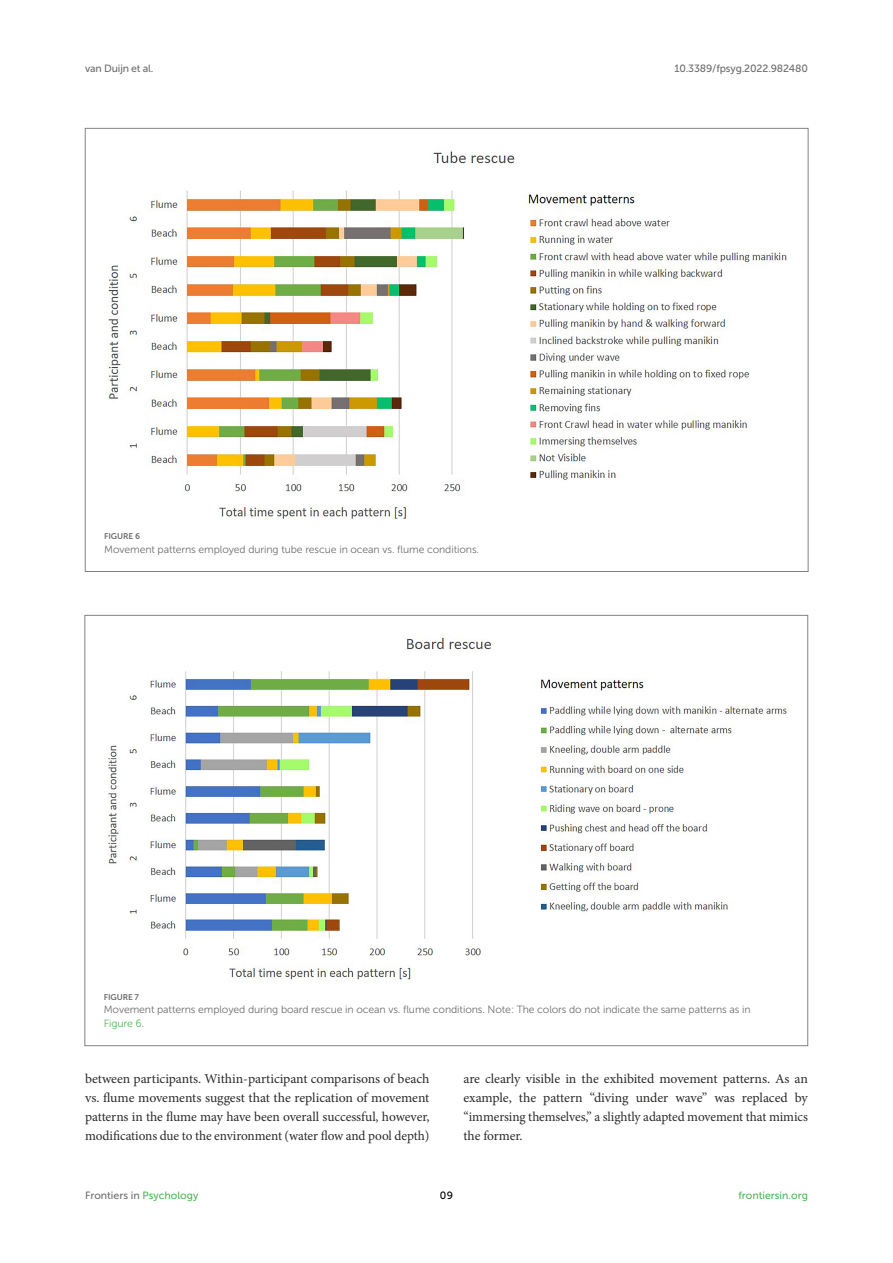
<style>
.page{position:relative;width:893px;height:1263px;background:#fff}
.page>*{position:absolute;margin:0;border:0;box-sizing:border-box;transform-origin:0 0}
.TEXT_FLUSH{font:13.5px/18.8px "Minion Pro";letter-spacing:-.005em;color:#2b2b2a;text-align:justify}
.FIG_LEG{font:10.5px/13.5px "Museo Sans 300";letter-spacing:-.01em;color:#706f70}
.t1{font:10.5px "Museo Sans 500";letter-spacing:-.015em;color:#706f70}
.t2{font:10.5px "Museo Sans 500";color:#4eb855}
.t3{font:10.5px "Museo Sans 500";color:#000}
.FIG_HD{font:8.25px "Museo Sans 700";letter-spacing:-.01em;color:#706f70}
.s1{color:#4eb855}
</style>
<div class="page">
<img style="left:108px;top:151px;width:679px;height:369px">
<img style="left:108px;top:636px;width:680px;height:345px">
<p class="t1" style="left:85px;top:63px;width:70px">van Duijn et al.</p>
<p class="t1" style="left:674px;top:63px;width:135px">10.3389/fpsyg.2022.982480</p>
<p class="FIG_HD" style="left:104px;top:532px;width:37px">FIGURE 6</p>
<p class="FIG_LEG" style="left:104px;top:542px;width:376px">Movement patterns employed during tube rescue in ocean vs. flume conditions.</p>
<p class="FIG_HD" style="left:104px;top:992px;width:37px">FIGURE 7</p>
<p class="FIG_LEG" style="left:104px;top:1003px;width:648px">Movement patterns employed during board rescue in ocean vs. flume conditions. Note: The colors do not indicate the same patterns as in<br><span class="s1">Figure 6</span>.</p>
<p class="TEXT_FLUSH" style="left:85px;top:1070px;width:346px">between participants. Within-participant comparisons of beach vs. flume movements suggest that the replication of movement patterns in the flume may have been overall successful, however, modifications due to the environment (water flow and pool depth)</p>
<p class="TEXT_FLUSH" style="left:463px;top:1070px;width:346px">are clearly visible in the exhibited movement patterns. As an example, the pattern “diving under wave” was replaced by “immersing themselves,” a slightly adapted movement that mimics the former.</p>
<p class="t1" style="left:85px;top:1190px;width:115px">Frontiers in <span class="s1">Psychology</span></p>
<p class="t3" style="left:440px;top:1190px;width:15px">09</p>
<p class="t2" style="left:738px;top:1190px;width:71px">frontiersin.org</p>
</div>
